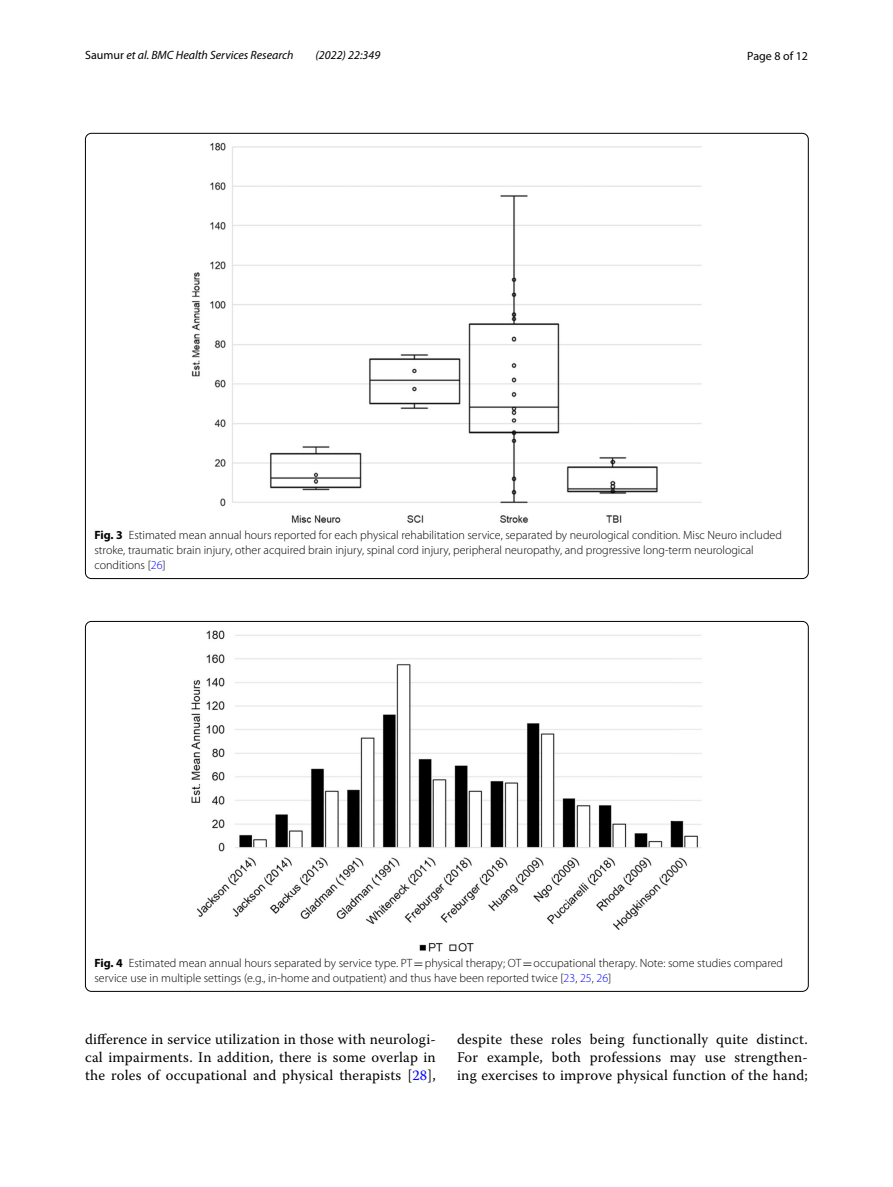
<style>
.page{position:relative;width:893px;height:1187px;background:#fff}
.page>*{position:absolute;margin:0;border:0;box-sizing:border-box;transform-origin:0 0}
.t1{font:14.7px/18px "Warnock Pro";letter-spacing:.015em;color:#000;text-align:justify}
.t2{font:300 12px/15px "Myriad Pro";color:#000}
.t3{font:italic 12px "Myriad Pro";color:#000}
.t4{font:12px "Myriad Pro";color:#000}
.s1{font-style:normal}
.s2{font-weight:700}
.s3{color:#00f}
.s4{font-family:"MTSY";font-weight:400}
</style>
<div class="page">
<img style="left:192px;top:142px;width:510px;height:381px">
<img style="left:192px;top:630px;width:510px;height:321px">
<p class="t3" style="left:85px;top:48px;width:210px"><span class="s1">Saumur</span> et al. BMC Health Services Research</p>
<p class="t3" style="left:316px;top:48px;width:66px">(2022) 22:349</p>
<p class="t4" style="left:747px;top:48px;width:62px">Page 8 of 12</p>
<p class="t2" style="left:94px;top:528px;width:689px"><span class="s2">Fig. 3</span> Estimated mean annual hours reported for each physical rehabilitation service, separated by neurological condition. Misc Neuro included stroke, traumatic brain injury, other acquired brain injury, spinal cord injury, peripheral neuropathy, and progressive long-term neurological conditions [<span class="s3">26</span>]</p>
<p class="t2" style="left:94px;top:955px;width:690px"><span class="s2">Fig. 4</span> Estimated mean annual hours separated by service type. PT<span class="s4">=</span>physical therapy; OT<span class="s4">=</span>occupational therapy. Note: some studies compared service use in multiple settings (e.g., in-home and outpatient) and thus have been reported twice [<span class="s3">23</span>, <span class="s3">25</span>, <span class="s3">26</span>]</p>
<p class="t1" style="left:85px;top:1029px;width:352px">difference in service utilization in those with neurologi&shy;cal impairments. In addition, there is some overlap in the roles of occupational and physical therapists [<span class="s3">28</span>],</p>
<p class="t1" style="left:457px;top:1029px;width:352px">despite these roles being functionally quite distinct.<br>For example, both professions may use strengthen&shy;ing exercises to improve physical function of the hand;</p>
</div>
